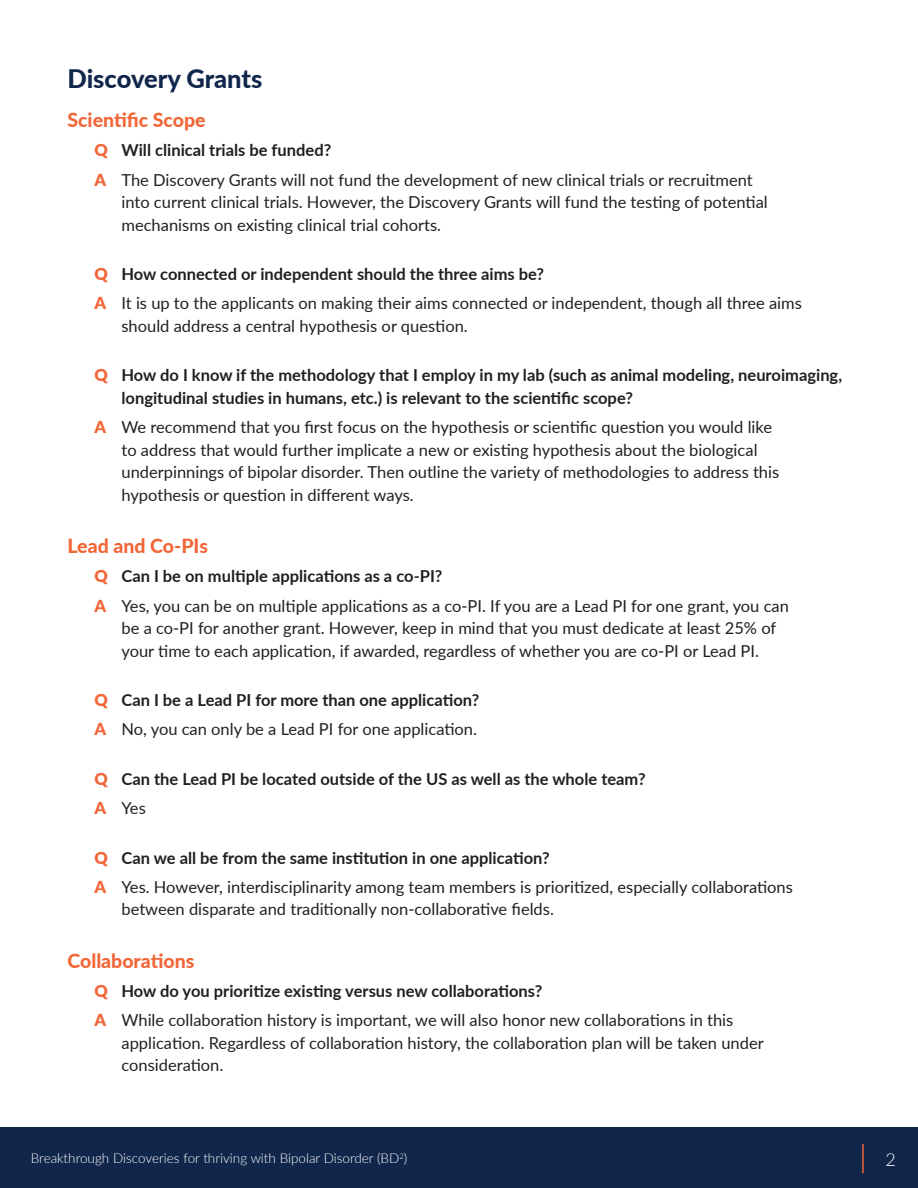
<style>
.page{position:relative;width:918px;height:1188px;background:#fff}
.page>*{position:absolute;margin:0;border:0;box-sizing:border-box;transform-origin:0 0}
.t1{font:800 25.5px "Lato";letter-spacing:-.005em;color:#10264b}
.t2{font:800 19.5px "Lato";color:#f26638}
.t3{font:300 18px "Lato";color:#fff}
.t4{font:16.5px/29.2px "Lato";color:#231f20}
.t5{font:700 16.5px/22.5px "Lato";color:#231f20}
.t6{font:300 13.5px "Lato";color:#fff}
.t7{font:300 7.8px "Lato";color:#fff}
.s1{font-weight:900;color:#f26638}
.s2{font-weight:700}
.s3{font-weight:400}
.s4{font-size:13.5px}
</style>
<div class="page">
<div style="left:0;top:1128px;width:918px;height:60px;background:#10264b"></div>
<hr style="left:862px;top:1144px;width:2px;height:29px;background:#f26638">
<h1 class="t1" style="left:68px;top:60px;width:196px">Discovery Grants</h1>
<p class="t2" style="left:68px;top:105px;width:140px">Scientific Scope</p>
<p class="t4" style="left:94px;top:135px;width:660px"><span class="s1">Q</span> <span class="s2">Will clinical trials be funded?<br></span><span class="s1">A</span> The Discovery Grants will not fund the development of new clinical trials or recruitment</p>
<p class="t4" style="left:121px;top:190px;width:648px;line-height:22.5px">into current clinical trials. However, the Discovery Grants will fund the testing of potential mechanisms on existing clinical trial cohorts.</p>
<p class="t4" style="left:94px;top:259px;width:709px"><span class="s1">Q</span> <span class="s2">How connected or independent should the three aims be?<br></span><span class="s1">A</span> It is up to the applicants on making their aims connected or independent, though all three aims</p>
<p class="t4" style="left:121px;top:310px;width:348px">should address a central hypothesis or question.</p>
<p class="t5" style="left:121px;top:363px;width:722px;text-indent:-27px"><span class="s1">Q</span> How do I know if the methodology that I employ in my lab (such as animal modeling, neuroimaging, longitudinal studies in humans, etc.) is relevant to the scientific scope?</p>
<p class="t4" style="left:121px;top:415px;width:659px;line-height:22.5px;text-indent:-27px"><span class="s1">A</span> We recommend that you first focus on the hypothesis or scientific question you would like to address that would further implicate a new or existing hypothesis about the biological underpinnings of bipolar disorder. Then outline the variety of methodologies to address this hypothesis or question in different ways.</p>
<p class="t2" style="left:68px;top:531px;width:142px">Lead and Co-PIs</p>
<p class="t4" style="left:94px;top:561px;width:696px"><span class="s1">Q</span> <span class="s2">Can I be on multiple applications as a co-PI?<br></span><span class="s1">A</span> Yes, you can be on multiple applications as a co-PI. If you are a Lead PI for one grant, you can</p>
<p class="t4" style="left:121px;top:616px;width:656px;line-height:22.5px">be a co-PI for another grant. However, keep in mind that you must dedicate at least 25% of your time to each application, if awarded, regardless of whether you are co-PI or Lead PI.</p>
<p class="t4" style="left:94px;top:685px;width:386px"><span class="s1">Q</span> <span class="s2">Can I be a Lead PI for more than one application?<br></span><span class="s1">A</span> No, you can only be a Lead PI for one application.</p>
<p class="t5" style="left:94px;top:763px;width:553px;line-height:29.2px"><span class="s1">Q</span> Can the Lead PI be located outside of the US as well as the whole team?<br><span class="s1">A</span> <span class="s3">Yes</span></p>
<p class="t4" style="left:94px;top:842px;width:700px"><span class="s1">Q</span> <span class="s2">Can we all be from the same institution in one application?<br></span><span class="s1">A</span> Yes. However, interdisciplinarity among team members is prioritized, especially collaborations</p>
<p class="t4" style="left:121px;top:894px;width:434px">between disparate and traditionally non-collaborative fields.</p>
<p class="t2" style="left:68px;top:946px;width:128px">Collaborations</p>
<p class="t4" style="left:94px;top:976px;width:640px"><span class="s1">Q</span> <span class="s2">How do you prioritize existing versus new collaborations?<br></span><span class="s1">A</span> While collaboration history is important, we will also honor new collaborations in this</p>
<p class="t4" style="left:121px;top:1031px;width:644px;line-height:22.5px">application. Regardless of collaboration history, the collaboration plan will be taken under consideration.</p>
<p class="t6" style="left:31px;top:1149px;width:370px">Breakthrough Discoveries for thriving with Bipolar Disorder (BD</p>
<p class="t3" style="left:886px;top:1147px;width:12px">2</p>
<p class="t7" style="left:399px;top:1151px;width:10px">2<span class="s4">)</span></p>
</div>
